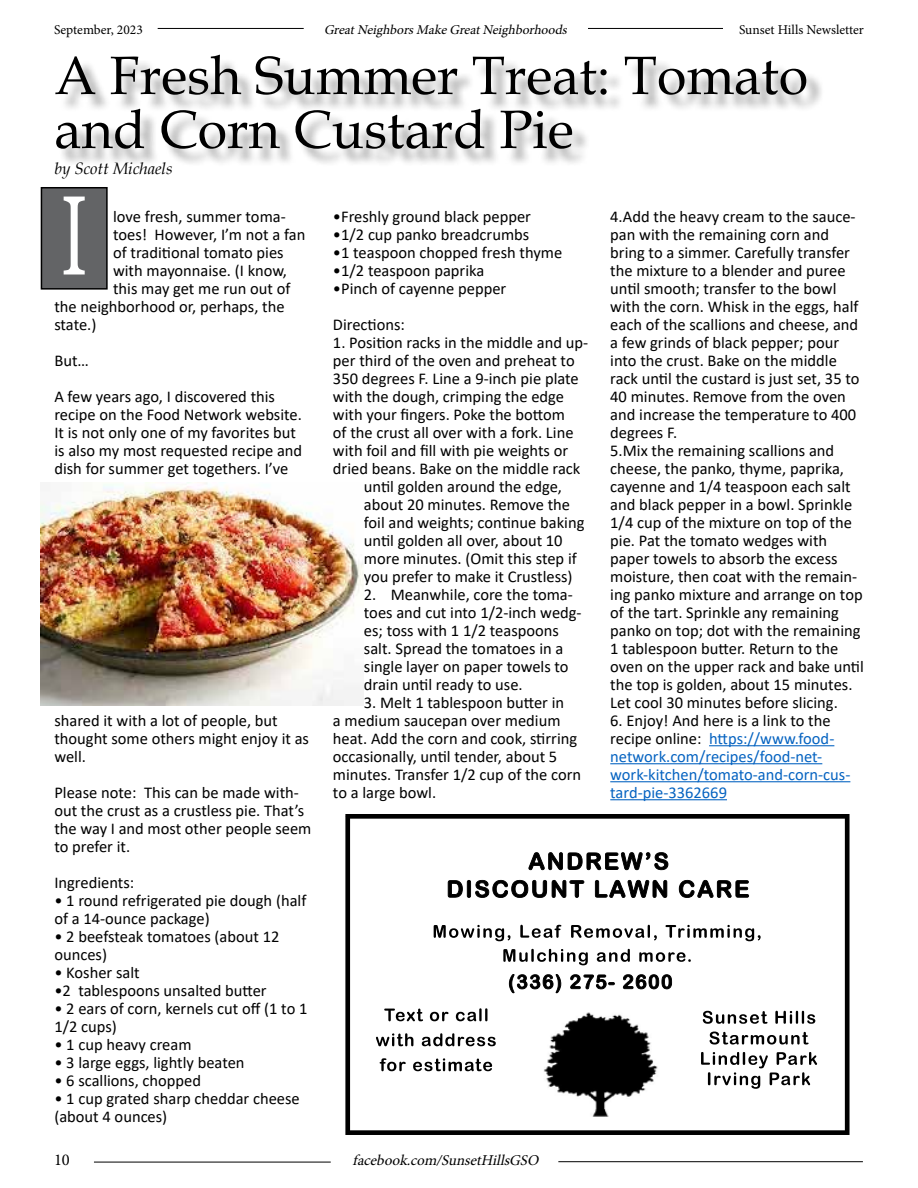
<style>
.page{position:relative;width:918px;height:1188px;background:#fff}
.page>*{position:absolute;margin:0;border:0;box-sizing:border-box;transform-origin:0 0}
.t1{font:112.5px "Georgia";color:#fff;scale:.6 1}
.t2{font:54px/54px "Book Antiqua";color:#000}
.t3{font:16.5px/18px "Calibri";color:#000}
.t4{font:16.5px/18px "Calibri";color:#0563c1}
.t5{font:italic 16.5px "Book Antiqua";color:#000}
.t6{font:16.5px "Minion Pro";color:#000}
.t7{font:italic 15px "Minion Pro";color:#000}
.t8{font:italic 13.5px "Minion Pro";color:#000}
.t9{font:13.5px "Minion Pro";color:#000}
.s1{color:#000}
</style>
<div class="page">
<hr style="left:94px;top:1162px;width:237px;height:1px;background:#000">
<hr style="left:558px;top:1161px;width:305px;height:1px;background:#000">
<hr style="left:588px;top:28px;width:135px;height:1px;background:#000">
<hr style="left:158px;top:28px;width:146px;height:1px;background:#000">
<div style="left:58px;top:58px;width:767px;height:109px;background:#000;opacity:.4"></div>
<hr style="left:709px;top:745px;width:125px;height:1px;background:#0563c1">
<hr style="left:610px;top:763px;width:212px;height:1px;background:#0563c1">
<hr style="left:610px;top:781px;width:240px;height:1px;background:#0563c1">
<hr style="left:610px;top:799px;width:117px;height:1px;background:#0563c1">
<div style="left:41px;top:188px;width:66px;height:101px;background:#636466"></div>
<div style="left:41px;top:187px;width:67px;height:103px;border:2px solid #000"></div>
<img style="left:41px;top:483px;width:323px;height:222px">
<svg style="left:345px;top:814px;width:505px;height:321px"></svg>
<div style="left:421px;top:827px;width:355px;height:89px;background:#fff"></div>
<svg style="left:528px;top:852px;width:140px;height:18px"></svg>
<svg style="left:448px;top:880px;width:301px;height:18px"></svg>
<div style="left:352px;top:925px;width:490px;height:50px;background:#fff"></div>
<svg style="left:434px;top:925px;width:327px;height:16px"></svg>
<svg style="left:503px;top:949px;width:188px;height:16px"></svg>
<div style="left:371px;top:1008px;width:130px;height:79px;background:#fff"></div>
<svg style="left:384px;top:1008px;width:103px;height:13px"></svg>
<svg style="left:376px;top:1033px;width:120px;height:13px"></svg>
<svg style="left:380px;top:1058px;width:112px;height:13px"></svg>
<div style="left:694px;top:1006px;width:130px;height:108px;background:#fff"></div>
<svg style="left:703px;top:1011px;width:112px;height:13px"></svg>
<svg style="left:710px;top:1032px;width:99px;height:13px"></svg>
<svg style="left:701px;top:1052px;width:116px;height:37px"></svg>
<div style="left:509px;top:974px;width:175px;height:34px;background:#fff"></div>
<svg style="left:509px;top:974px;width:163px;height:19px"></svg>
<img style="left:516px;top:1008px;width:163px;height:112px">
<p class="t9" style="left:54px;top:21px;width:90px">September, 2023</p>
<p class="t8" style="left:324px;top:21px;width:248px">GreatNeighborsMakeGreatNeighborhoods</p>
<p class="t9" style="left:739px;top:21px;width:126px">Sunset Hills Newsletter</p>
<h2 class="t2" style="left:54px;top:47px;width:755px">A Fresh Summer Treat: Tomato and Corn Custard Pie</h2>
<p class="t5" style="left:54px;top:157px;width:120px">by Scott Michaels</p>
<p class="t3" style="left:113px;top:207px;width:174px">love fresh, summer toma-</p>
<p class="t3" style="left:113px;top:225px;width:194px">toes! However, I’m not a fan</p>
<p class="t3" style="left:113px;top:243px;width:172px">of traditional tomato pies</p>
<p class="t3" style="left:113px;top:261px;width:176px">with mayonnaise. (I know,</p>
<p class="t3" style="left:113px;top:279px;width:179px">this may get me run out of</p>
<p class="t3" style="left:54px;top:297px;width:232px">the neighborhood or, perhaps, the</p>
<p class="t3" style="left:54px;top:315px;width:44px">state.)</p>
<p class="t3" style="left:54px;top:342px;width:222px;line-height:36px">But…<br>A few years ago, I discovered this</p>
<p class="t3" style="left:54px;top:405px;width:249px">recipe on the Food Network website.<br>It is not only one of my favorites but is also my most requested recipe and dish for summer get togethers. I’ve</p>
<h1 class="t1" style="left:61px;top:168px;width:45px">I</h1>
<p class="t3" style="left:610px;top:207px;width:255px">4.Add the heavy cream to the sauce&shy;pan with the remaining corn and bring to a simmer. Carefully transfer the mixture to a blender and puree until smooth; transfer to the bowl with the corn. Whisk in the eggs, half each of the scallions and cheese, and a few grinds of black pepper; pour into the crust. Bake on the middle rack until the custard is just set, 35 to 40 minutes. Remove from the oven and increase the temperature to 400 degrees F.<br>5.Mix the remaining scallions and cheese, the panko, thyme, paprika, cayenne and 1/4 teaspoon each salt and black pepper in a bowl. Sprinkle 1/4 cup of the mixture on top of the pie. Pat the tomato wedges with paper towels to absorb the excess moisture, then coat with the remain&shy;ing panko mixture and arrange on top of the tart. Sprinkle any remaining panko on top; dot with the remaining 1 tablespoon butter. Return to the oven on the upper rack and bake until the top is golden, about 15 minutes.<br>Let cool 30 minutes before slicing.</p>
<p class="t4" style="left:610px;top:711px;width:242px"><span class="s1">6. Enjoy! And here is a link to the recipe online:</span> https://www.food&shy;network.com/recipes/food-net&shy;work-kitchen/tomato-and-corn-cus&shy;tard-pie-3362669</p>
<p class="t3" style="left:333px;top:207px;width:200px">•Freshly ground black pepper</p>
<p class="t3" style="left:333px;top:225px;width:198px">•1/2 cup panko breadcrumbs</p>
<p class="t3" style="left:333px;top:243px;width:231px">•1 teaspoon chopped fresh thyme</p>
<p class="t3" style="left:333px;top:261px;width:153px">•1/2 teaspoon paprika</p>
<p class="t3" style="left:333px;top:270px;width:175px;line-height:36px">•Pinch of cayenne pepper<br>Directions:</p>
<p class="t3" style="left:333px;top:333px;width:257px">1. Position racks in the middle and up-</p>
<p class="t3" style="left:333px;top:351px;width:243px">per third of the oven and preheat to</p>
<p class="t3" style="left:333px;top:369px;width:247px">350 degrees F. Line a 9-inch pie plate</p>
<p class="t3" style="left:333px;top:387px;width:233px">with the dough, crimping the edge</p>
<p class="t3" style="left:333px;top:405px;width:234px">with your fingers. Poke the bottom</p>
<p class="t3" style="left:333px;top:423px;width:242px">of the crust all over with a fork. Line</p>
<p class="t3" style="left:333px;top:441px;width:237px">with foil and fill with pie weights or</p>
<p class="t3" style="left:333px;top:459px;width:249px">dried beans. Bake on the middle rack</p>
<p class="t3" style="left:364px;top:477px;width:200px">until golden around the edge,</p>
<p class="t3" style="left:364px;top:495px;width:208px">about 20 minutes. Remove the</p>
<p class="t3" style="left:364px;top:513px;width:222px">foil and weights; continue baking</p>
<p class="t3" style="left:364px;top:531px;width:200px">until golden all over, about 10</p>
<p class="t3" style="left:364px;top:549px;width:214px">more minutes. (Omit this step if</p>
<p class="t3" style="left:364px;top:567px;width:210px">you prefer to make it Crustless)</p>
<p class="t3" style="left:364px;top:585px;width:219px">2. Meanwhile, core the toma&shy;toes and cut into 1/2-inch wedg&shy;es; toss with 1 1/2 teaspoons salt. Spread the tomatoes in a single layer on paper towels to drain until ready to use.</p>
<p class="t3" style="left:333px;top:693px;width:250px;text-indent:31px">3. Melt 1 tablespoon butter in<br>a medium saucepan over medium heat. Add the corn and cook, stirring occasionally, until tender, about 5 minutes. Transfer 1/2 cup of the corn to a large bowl.</p>
<p class="t3" style="left:54px;top:711px;width:256px">shared it with a lot of people, but thought some others might enjoy it as well.</p>
<p class="t3" style="left:54px;top:783px;width:259px">Please note: This can be made with&shy;out the crust as a crustless pie. That’s the way I and most other people seem to prefer it.</p>
<p class="t3" style="left:54px;top:873px;width:81px">Ingredients:</p>
<p class="t3" style="left:54px;top:891px;width:254px">• 1 round refrigerated pie dough (half of a 14-ounce package)</p>
<p class="t3" style="left:54px;top:927px;width:227px">• 2 beefsteak tomatoes (about 12 ounces)</p>
<p class="t3" style="left:54px;top:963px;width:87px">• Kosher salt</p>
<p class="t3" style="left:54px;top:981px;width:214px">•2 tablespoons unsalted butter</p>
<p class="t3" style="left:54px;top:999px;width:255px">• 2 ears of corn, kernels cut off (1 to 1<br>1/2 cups)</p>
<p class="t3" style="left:54px;top:1035px;width:139px">• 1 cup heavy cream</p>
<p class="t3" style="left:54px;top:1053px;width:192px">• 3 large eggs, lightly beaten</p>
<p class="t3" style="left:54px;top:1071px;width:148px">• 6 scallions, chopped</p>
<p class="t3" style="left:54px;top:1089px;width:247px">• 1 cup grated sharp cheddar cheese (about 4 ounces)</p>
<p class="t6" style="left:54px;top:1149px;width:17px">10</p>
<p class="t7" style="left:353px;top:1150px;width:192px">facebook.com/SunsetHillsGSO</p>
</div>
